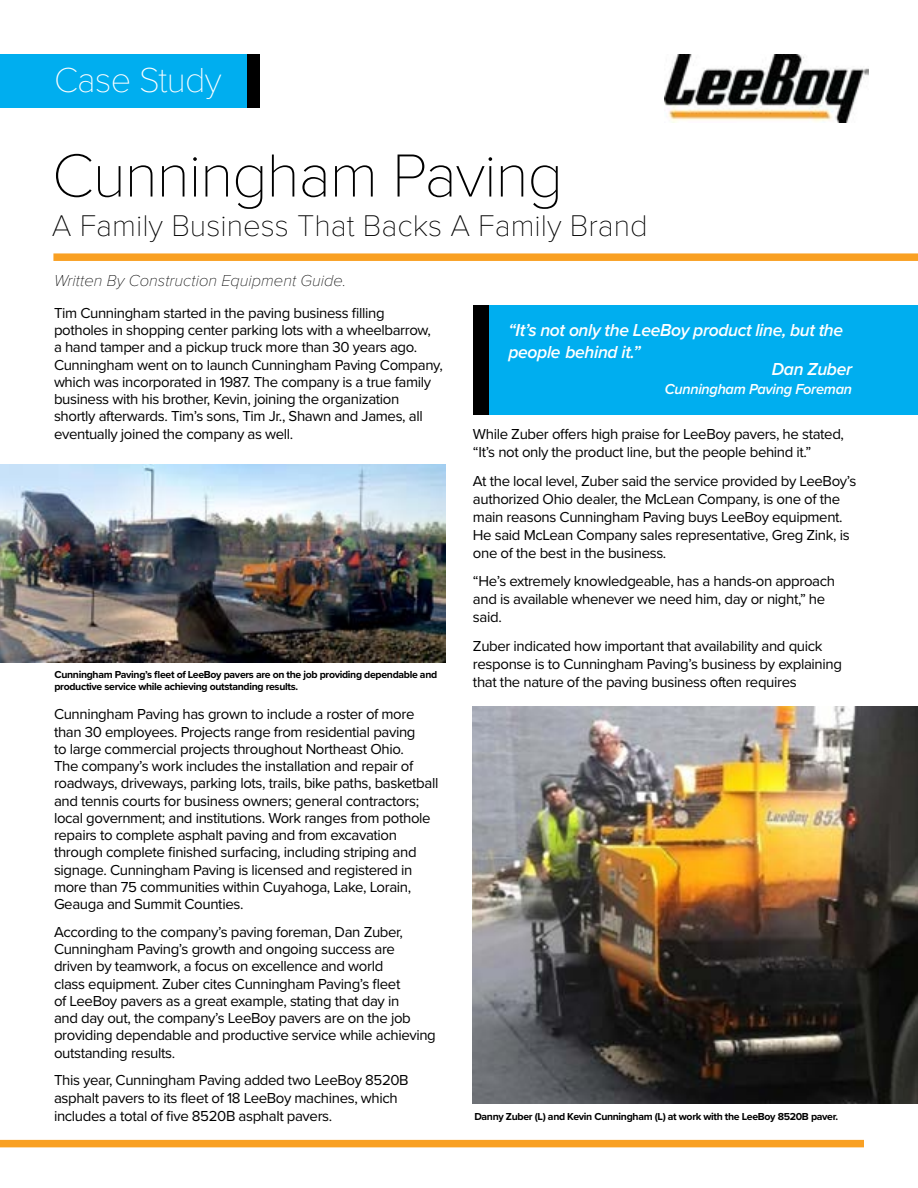
<style>
.page{position:relative;width:918px;height:1188px;background:#fff}
.page>*{position:absolute;margin:0;border:0;box-sizing:border-box;transform-origin:0 0}
.t1{font:100 63px "Proxima Nova T";letter-spacing:-.02em;color:#000}
.t2{font:100 36px "Proxima Nova T";letter-spacing:-.02em;color:#fff}
.t3{font:100 31.05px "Proxima Nova T";color:#000}
.t4{font:italic 600 18px/22.5px "Proxima Nova";letter-spacing:-.02em;color:#fff}
.t5{font:italic 100 16.5px "Proxima Nova";color:#000}
.t6{font:15px/17.2px "Proxima Nova";letter-spacing:-.025em;color:#000}
.t7{font:italic 600 15px "Proxima Nova";letter-spacing:-.02em;color:#fff}
.t8{font:700 10.5px/12px "Proxima Nova";letter-spacing:-.03em;color:#000}
</style>
<div class="page">
<div style="left:488px;top:305px;width:430px;height:109px;background:#00aeef"></div>
<div style="left:473px;top:305px;width:15px;height:109px;background:#000"></div>
<img style="left:665px;top:54px;width:203px;height:68px">
<div style="left:246px;top:54px;width:14px;height:53px;background:#000"></div>
<div style="left:0;top:54px;width:246px;height:53px;background:#00aeef"></div>
<div style="left:0;top:1140px;width:864px;height:7px;background:#f9a023"></div>
<div style="left:53px;top:253px;width:865px;height:8px;background:#f9a023"></div>
<img style="left:0;top:464px;width:445px;height:199px">
<img style="left:472px;top:707px;width:446px;height:397px">
<h2 class="t2" style="left:54px;top:58px;width:169px">Case Study</h2>
<h1 class="t1" style="left:52px;top:138px;width:513px">Cunningham Paving</h1>
<h3 class="t3" style="left:52px;top:207px;width:597px">A Family Business That Backs A Family Brand</h3>
<p class="t5" style="left:54px;top:268px;width:294px">Written By Construction Equipment Guide.</p>
<p class="t6" style="left:54px;top:303px;width:390px">Tim Cunningham started in the paving business filling potholes in shopping center parking lots with a wheelbarrow,<br>a hand tamper and a pickup truck more than 30 years ago.<br>Cunningham went on to launch Cunningham Paving Company, which was incorporated in 1987. The company is a true family business with his brother, Kevin, joining the organization shortly afterwards. Tim’s sons, Tim Jr., Shawn and James, all eventually joined the company as well.</p>
<p class="t8" style="left:54px;top:668px;width:384px">Cunningham Paving’s fleet of LeeBoy pavers are on the job providing dependable and productive service while achieving outstanding results.</p>
<p class="t6" style="left:54px;top:705px;width:386px">Cunningham Paving has grown to include a roster of more than 30 employees. Projects range from residential paving<br>to large commercial projects throughout Northeast Ohio.<br>The company’s work includes the installation and repair of roadways, driveways, parking lots, trails, bike paths, basketball and tennis courts for business owners; general contractors; local government; and institutions. Work ranges from pothole repairs to complete asphalt paving and from excavation through complete finished surfacing, including striping and signage. Cunningham Paving is licensed and registered in more than 75 communities within Cuyahoga, Lake, Lorain, Geauga and Summit Counties.</p>
<p class="t6" style="left:54px;top:923px;width:383px">According to the company’s paving foreman, Dan Zuber, Cunningham Paving’s growth and ongoing success are driven by teamwork, a focus on excellence and world<br>class equipment. Zuber cites Cunningham Paving’s fleet<br>of LeeBoy pavers as a great example, stating that day in<br>and day out, the company’s LeeBoy pavers are on the job providing dependable and productive service while achieving outstanding results.</p>
<p class="t6" style="left:54px;top:1071px;width:356px;line-height:17.7px">This year, Cunningham Paving added two LeeBoy 8520B asphalt pavers to its fleet of 18 LeeBoy machines, which includes a total of five 8520B asphalt pavers.</p>
<p class="t4" style="left:508px;top:319px;width:336px">“It’s not only the LeeBoy product line, but the people behind it.”</p>
<p class="t4" style="left:772px;top:358px;width:82px">Dan Zuber</p>
<p class="t7" style="left:665px;top:380px;width:189px">Cunningham Paving Foreman</p>
<p class="t6" style="left:473px;top:425px;width:373px;line-height:18px">While Zuber offers high praise for LeeBoy pavers, he stated, “It’s not only the product line, but the people behind it.”</p>
<p class="t6" style="left:473px;top:471px;width:385px;line-height:18px">At the local level, Zuber said the service provided by LeeBoy’s authorized Ohio dealer, the McLean Company, is one of the main reasons Cunningham Paving buys LeeBoy equipment.<br>He said McLean Company sales representative, Greg Zink, is one of the best in the business.</p>
<p class="t6" style="left:473px;top:572px;width:364px;line-height:18px">“He’s extremely knowledgeable, has a hands-on approach and is available whenever we need him, day or night,” he said.</p>
<p class="t6" style="left:473px;top:636px;width:371px;line-height:18px">Zuber indicated how important that availability and quick response is to Cunningham Paving’s business by explaining that the nature of the paving business often requires</p>
<p class="t8" style="left:474px;top:1110px;width:365px">Danny Zuber (L) and Kevin Cunningham (L) at work with the LeeBoy 8520B paver.</p>
</div>
